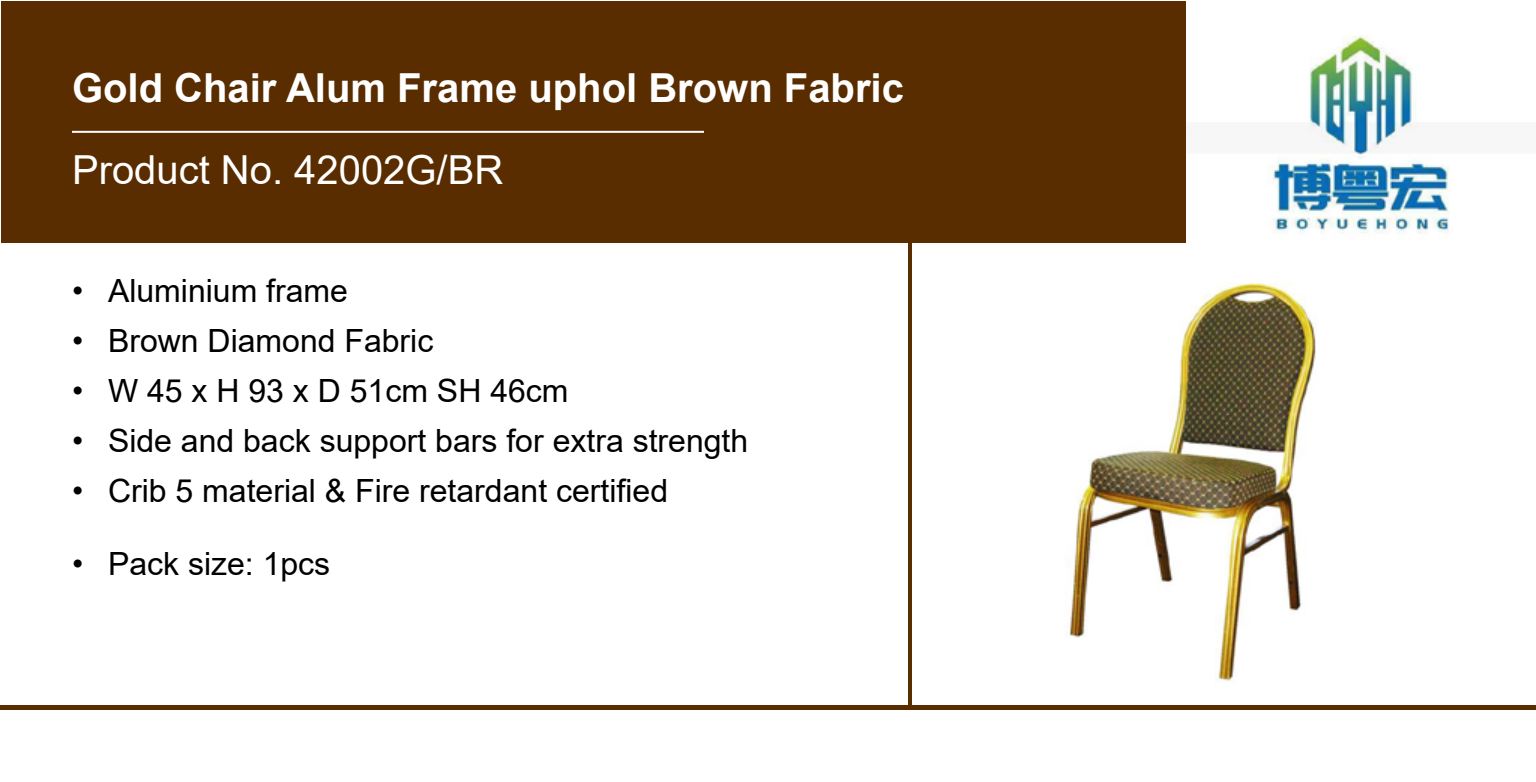
<style>
.page{position:relative;width:1536px;height:782px;background:#fff}
.page>*{position:absolute;margin:0;border:0;box-sizing:border-box;transform-origin:0 0}
.t1{font:700 40px "Arial";color:#fff}
.t2{font:40px "Arial";color:#fff}
.t3{font:32px "Arial";color:#000}
</style>
<div class="page">
<div style="left:1px;top:1px;width:1535px;height:241px;background:#5a2d00"></div>
<hr style="left:0;top:705px;width:1536px;height:4px;background:#5a2d00">
<img style="left:1069px;top:283px;width:248px;height:398px">
<hr style="left:72px;top:131px;width:632px;height:2px;background:#fff">
<hr style="left:908px;top:230px;width:4px;height:477px;background:#5a2d00">
<img style="left:1186px;top:1px;width:350px;height:241px">
<p class="t1" style="left:72px;top:60px;width:833px">Gold Chair Alum Frame uphol Brown Fabric</p>
<p class="t2" style="left:72px;top:142px;width:433px">Product No. 42002G/BR</p>
<p class="t3" style="left:72px;top:268px;width:278px">• Aluminium frame</p>
<p class="t3" style="left:72px;top:318px;width:363px">• Brown Diamond Fabric</p>
<p class="t3" style="left:72px;top:368px;width:498px">• W 45 x H 93 x D 51cm SH 46cm</p>
<p class="t3" style="left:72px;top:418px;width:678px">• Side and back support bars for extra strength</p>
<p class="t3" style="left:72px;top:468px;width:598px">• Crib 5 material &amp; Fire retardant certified</p>
<p class="t3" style="left:72px;top:542px;width:260px">• Pack size: 1pcs</p>
</div>
